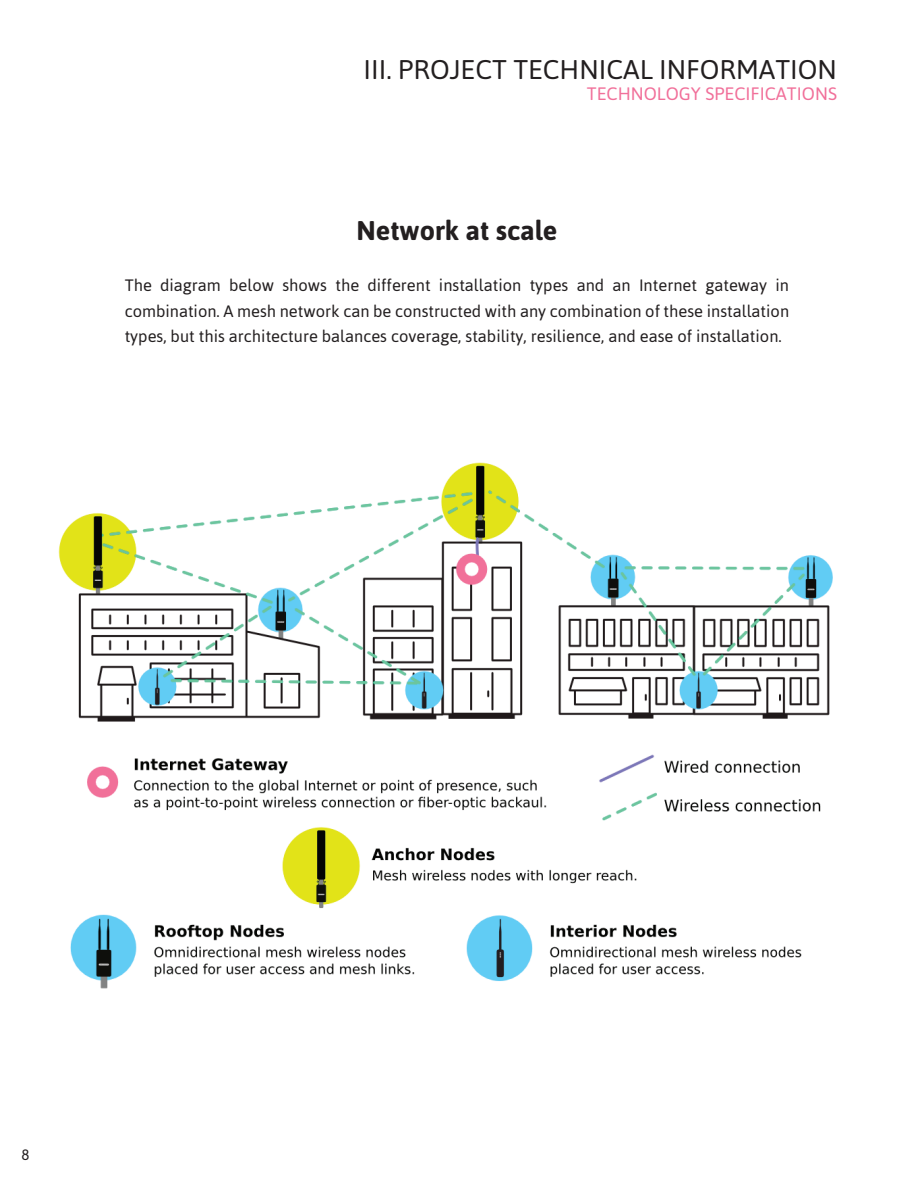
<style>
.page{position:relative;width:918px;height:1188px;background:#fff}
.page>*{position:absolute;margin:0;border:0;box-sizing:border-box;transform-origin:0 0}
.t1{font:27px "Asap";color:#231f20}
.t2{font:700 27px "Asap";color:#231f20}
.t3{font:18px "Asap";color:#f1709a}
.t4{font:16.5px/25.5px "Asap";color:#231f20;text-align:justify}
.t5{font:15px "Asap";color:#231f20}
</style>
<div class="page">
<img style="left:58px;top:462px;width:775px;height:527px">
<h1 class="t1" style="left:364px;top:54px;width:67px">iII. Project</h1>
<h1 class="t1" style="left:513px;top:54px;width:17px">technical</h1>
<h1 class="t1" style="left:659px;top:54px;width:17px">information</h1>
<p class="t3" style="left:587px;top:83px;width:13px">technology</p>
<p class="t3" style="left:705px;top:83px;width:11px">specifications</p>
<h1 class="t2" style="left:356px;top:215px;width:203px">Network at scale</h1>
<p class="t4" style="left:125px;top:273px;width:666px">The diagram below shows the different installation types and an Internet gateway in combination. A mesh network can be constructed with any combination of these installation types, but this architecture balances coverage, stability, resilience, and ease of installation.</p>
<p class="t5" style="left:21px;top:1146px;width:10px">8</p>
</div>
